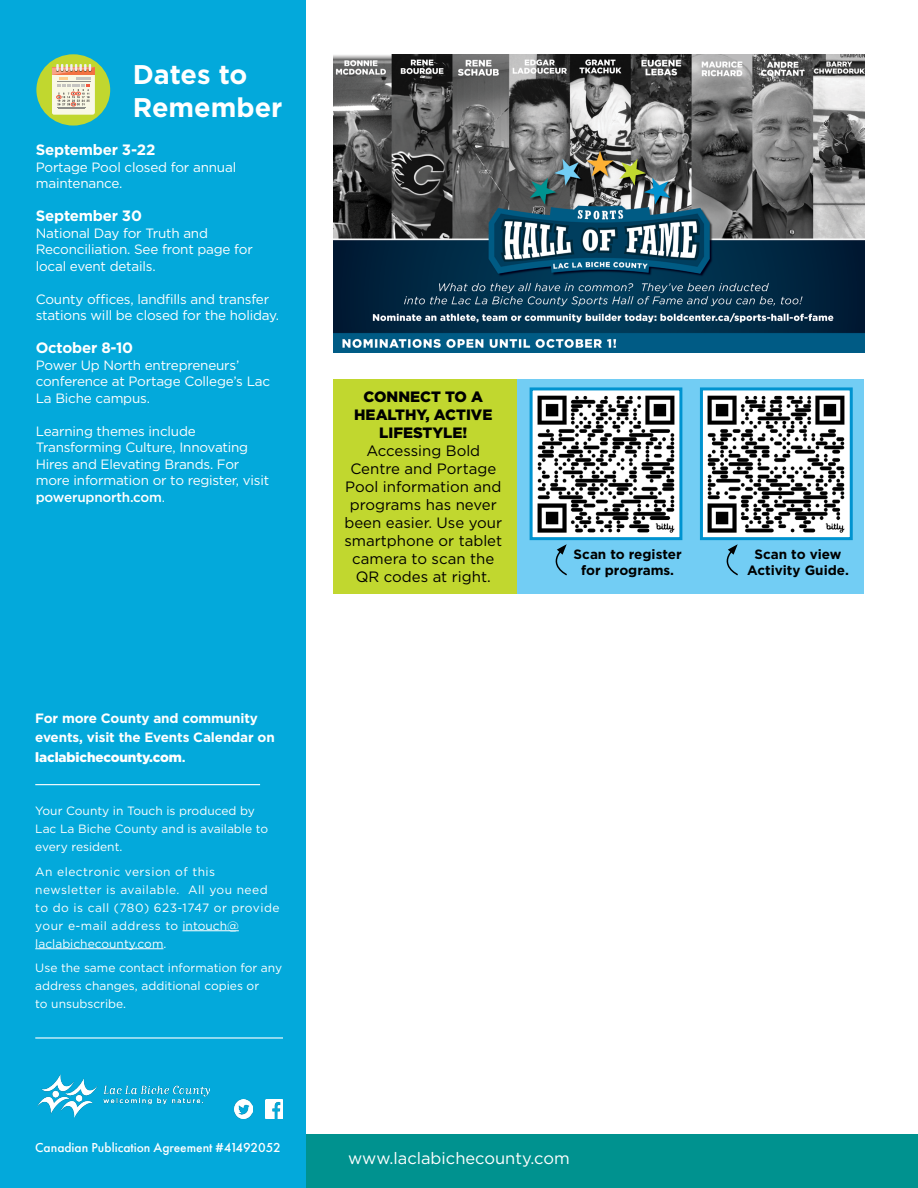
<style>
.page{position:relative;width:918px;height:1188px;background:#fff}
.page>*{position:absolute;margin:0;border:0;box-sizing:border-box;transform-origin:0 0}
.t1{font:700 27px/32.4px "Gotham";color:#fff}
.t2{font:16.5px "Gotham";color:#fff}
.t3{font:15px/18px "Gotham";color:#000;text-align:center}
.t4{font:700 15px "Gotham";letter-spacing:-.015em;color:#fff}
.t5{font:900 15px/18px "Gotham";color:#000;text-align:center}
.t6{font:13.5px/16.5px "Gotham";letter-spacing:-.015em;color:#fff}
.t7{font:700 13.5px/19.5px "Gotham";letter-spacing:-.01em;color:#fff}
.t8{font:700 13.5px/16.2px "Gotham";color:#000;text-align:center}
.t9{font:500 13.5px "Futura PT";color:#fff}
.t10{font:12px/18px "Gotham";color:#fff}
.t11{font:12px/18px "Gotham";letter-spacing:.04em;color:#fff}
.s1{font-weight:500}
.s2{font-weight:900}
</style>
<div class="page">
<div style="left:0;top:1135px;width:918px;height:53px;background:#00928f"></div>
<div style="left:517px;top:379px;width:347px;height:215px;background:#72cdf4"></div>
<div style="left:0;top:0;width:306px;height:1188px;background:#03a9db"></div>
<hr style="left:182px;top:930px;width:57px;height:1px;background:#fff">
<hr style="left:35px;top:948px;width:128px;height:1px;background:#fff">
<hr style="left:35px;top:1037px;width:248px;height:2px;background:#fff">
<div style="left:36px;top:54px;width:74px;height:72px;background:#c1d72f;border-radius:50%"></div>
<svg style="left:52px;top:64px;width:43px;height:51px;background:#e5d4bb"></svg>
<img style="left:38px;top:1074px;width:171px;height:43px">
<img style="left:265px;top:1100px;width:17px;height:18px">
<img style="left:235px;top:1100px;width:17px;height:18px">
<hr style="left:35px;top:784px;width:225px;height:1px;background:#fff">
<div style="left:333px;top:379px;width:184px;height:215px;background:#c1d72f"></div>
<img style="left:534px;top:391px;width:144px;height:145px">
<div style="left:530px;top:387px;width:152px;height:153px;border:3px solid #0093d0"></div>
<img style="left:704px;top:391px;width:145px;height:145px">
<div style="left:700px;top:387px;width:153px;height:153px;border:3px solid #0093d0"></div>
<img style="left:333px;top:54px;width:531px;height:299px">
<svg style="left:726px;top:544px;width:12px;height:32px"></svg>
<svg style="left:555px;top:544px;width:12px;height:32px"></svg>
<h1 class="t1" style="left:133px;top:58px;width:151px">Dates to<br>Remember</h1>
<p class="t4" style="left:36px;top:140px;width:121px">September 3-22</p>
<p class="t6" style="left:36px;top:159px;width:202px">Portage Pool closed for annual maintenance.</p>
<p class="t4" style="left:36px;top:206px;width:108px">September 30</p>
<p class="t6" style="left:36px;top:225px;width:219px">National Day for Truth and<br>Reconciliation. See front page for local event details.</p>
<p class="t6" style="left:36px;top:291px;width:245px">County offices, landfills and transfer stations will be closed for the holiday.</p>
<p class="t4" style="left:36px;top:338px;width:99px">October 8-10</p>
<p class="t6" style="left:36px;top:357px;width:236px">Power Up North entrepreneurs’ conference at Portage College’s Lac<br>La Biche campus.</p>
<p class="t6" style="left:36px;top:423px;width:235px">Learning themes include<br>Transforming Culture, Innovating<br>Hires and Elevating Brands. For more information or to register, visit <span class="s1">powerupnorth.com</span>.</p>
<p class="t7" style="left:35px;top:708px;width:241px">For more County and community events, visit the Events Calendar on <span class="s2">laclabichecounty.com</span>.</p>
<p class="t10" style="left:35px;top:802px;width:234px">Your County in Touch is produced by<br>Lac La Biche County and is available to every resident.</p>
<p class="t11" style="left:35px;top:862px;width:246px">An electronic version of this newsletter is available. All you need to do is call (780) 623-1747 or provide your e-mail address to intouch@ laclabichecounty.com.</p>
<p class="t10" style="left:35px;top:958px;width:248px">Use the same contact information for any address changes, additional copies or<br>to unsubscribe.</p>
<p class="t5" style="left:354px;top:388px;width:140px">CONNECT TO A<br>HEALTHY, ACTIVE<br>LIFESTYLE!</p>
<p class="t3" style="left:344px;top:442px;width:159px">Accessing Bold<br>Centre and Portage<br>Pool information and programs has never been easier. Use your smartphone or tablet camera to scan the<br>QR codes at right.</p>
<p class="t8" style="left:574px;top:546px;width:109px">Scan to register for programs.</p>
<p class="t8" style="left:747px;top:546px;width:103px">Scan to view<br>Activity Guide.</p>
<p class="t9" style="left:35px;top:1140px;width:247px">Canadian Publication Agreement #41492052</p>
<p class="t2" style="left:54px;top:1147px;width:13px">4</p>
<p class="t2" style="left:348px;top:1147px;width:223px">www.laclabichecounty.com</p>
</div>
